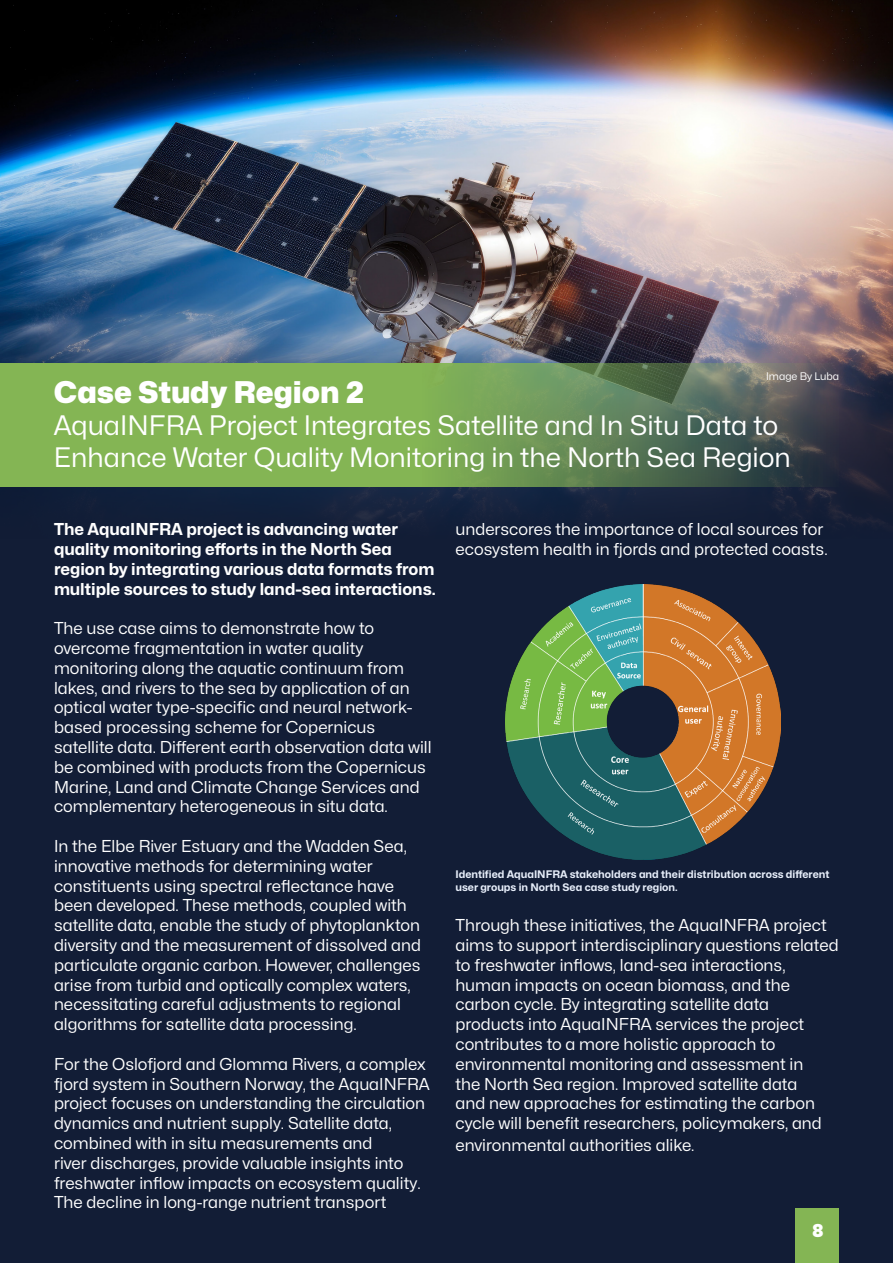
<style>
.page{position:relative;width:893px;height:1263px;background:#fff}
.page>*{position:absolute;margin:0;border:0;box-sizing:border-box;transform-origin:0 0}
.t1{font:30px "Mona Sans Black";color:#fff}
.t2{font:27px/32.4px "Mona Sans Regular";color:#fff}
.t3{font:18px "Mona Sans Black";color:#fff}
.t4{font:16.5px/19.8px "Mona Sans Regular";color:#fff}
.t5{font:16.5px/19.8px "Mona Sans Bold";color:#fff}
.t6{font:10.5px/12.6px "Mona Sans Bold";color:#e7eefa}
.t7{font:10.5px "Mona Sans Regular";color:#fff}
</style>
<div class="page">
<img style="left:0;top:0;width:893px;height:345px">
<div style="left:0;top:540px;width:893px;height:723px;background:#121d36"></div>
<svg style="left:0;top:345px;width:893px;height:195px;background:#263048"></svg>
<svg style="left:0;top:363px;width:839px;height:124px;background:#719855"></svg>
<img style="left:505px;top:584px;width:275px;height:275px">
<div style="left:795px;top:1209px;width:44px;height:54px;background:#84b554"></div>
<p class="t7" style="left:766px;top:369px;width:75px">Image By Luba</p>
<p class="t1" style="left:54px;top:372px;width:312px">Case Study Region 2</p>
<p class="t2" style="left:54px;top:408px;width:739px">AquaINFRA Project Integrates Satellite and In Situ Data to<br>Enhance Water Quality Monitoring in the North Sea Region</p>
<p class="t5" style="left:54px;top:519px;width:383px">The AquaINFRA project is advancing water quality monitoring efforts in the North Sea region by integrating various data formats from multiple sources to study land-sea interactions.</p>
<p class="t4" style="left:54px;top:618px;width:379px">The use case aims to demonstrate how to overcome fragmentation in water quality monitoring along the aquatic continuum from lakes, and rivers to the sea by application of an optical water type-specific and neural network&shy;based processing scheme for Copernicus satellite data. Different earth observation data will be combined with products from the Copernicus Marine, Land and Climate Change Services and complementary heterogeneous in situ data.</p>
<p class="t4" style="left:54px;top:836px;width:369px">In the Elbe River Estuary and the Wadden Sea, innovative methods for determining water constituents using spectral reflectance have been developed. These methods, coupled with satellite data, enable the study of phytoplankton diversity and the measurement of dissolved and particulate organic carbon. However, challenges arise from turbid and optically complex waters, necessitating careful adjustments to regional algorithms for satellite data processing.</p>
<p class="t4" style="left:54px;top:1053px;width:377px">For the Oslofjord and Glomma Rivers, a complex fjord system in Southern Norway, the AquaINFRA project focuses on understanding the circulation dynamics and nutrient supply. Satellite data, combined with in situ measurements and<br>river discharges, provide valuable insights into freshwater inflow impacts on ecosystem quality.<br>The decline in long-range nutrient transport</p>
<p class="t4" style="left:455px;top:519px;width:374px">underscores the importance of local sources for ecosystem health in fjords and protected coasts.</p>
<p class="t6" style="left:455px;top:868px;width:375px">Identified AquaINFRA stakeholders and their distribution across different user groups in North Sea case study region.</p>
<p class="t4" style="left:455px;top:915px;width:385px">Through these initiatives, the AquaINFRA project aims to support interdisciplinary questions related to freshwater inflows, land-sea interactions, human impacts on ocean biomass, and the carbon cycle. By integrating satellite data products into AquaINFRA services the project contributes to a more holistic approach to environmental monitoring and assessment in<br>the North Sea region. Improved satellite data<br>and new approaches for estimating the carbon cycle will benefit researchers, policymakers, and</p>
<p class="t4" style="left:455px;top:1134px;width:241px">environmental authorities alike.</p>
<p class="t3" style="left:812px;top:1219px;width:13px">8</p>
</div>
